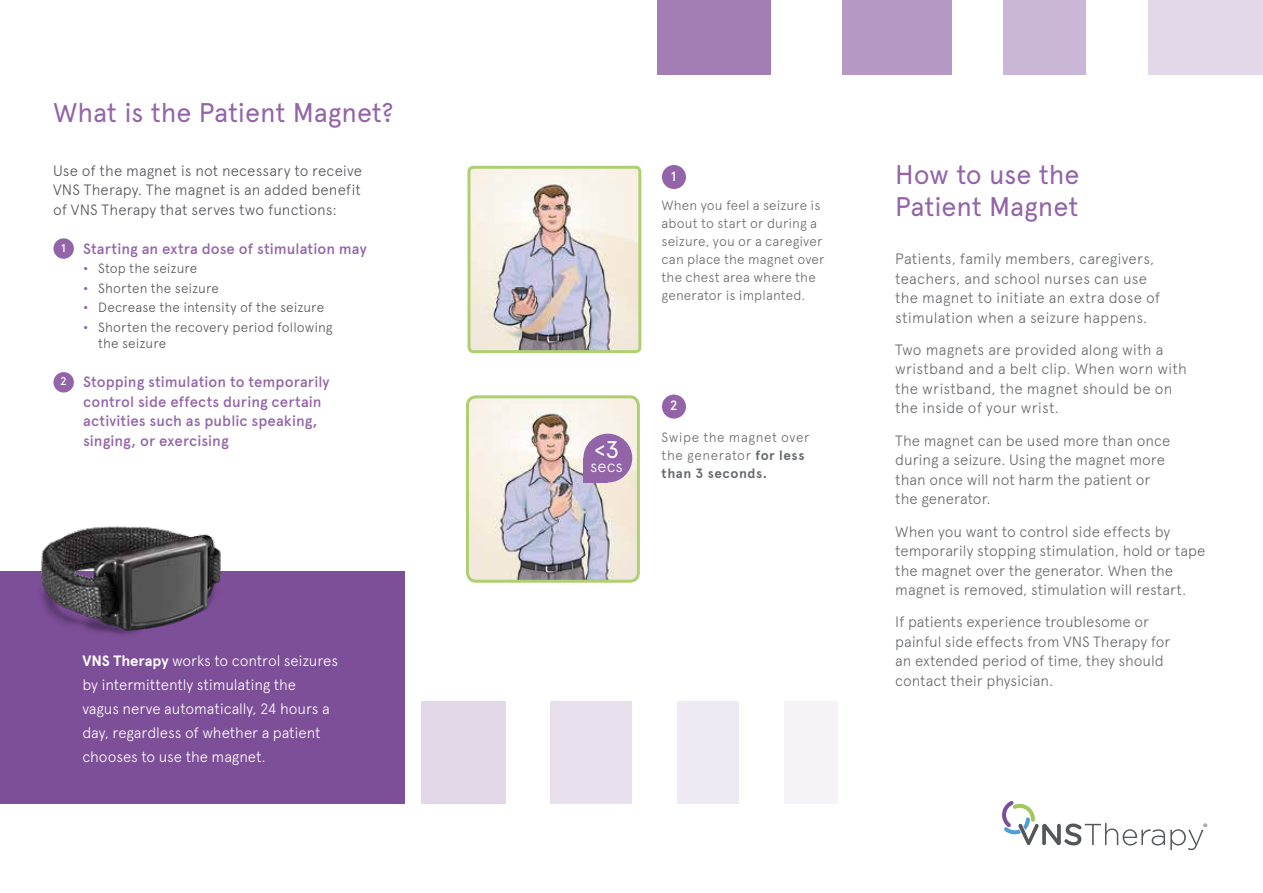
<style>
.page{position:relative;width:1263px;height:893px;background:#fff}
.page>*{position:absolute;margin:0;border:0;box-sizing:border-box;transform-origin:0 0}
.t1{font:27px/31.5px "Apercu Pro";letter-spacing:-.005em;color:#9365a8}
.t2{font:24px "Apercu Pro";color:#fff}
.t3{font:300 16.5px "Apercu Pro";color:#fff}
.t4{font:300 15px/19.5px "Apercu Pro";color:#676a6d}
.t5{font:500 15px/19.5px "Apercu Pro";letter-spacing:.005em;color:#9365a8}
.t6{font:300 15px/24px "Apercu Pro";letter-spacing:-.005em;color:#fff}
.t7{font:300 15px/19.5px "Apercu Pro";letter-spacing:.005em;color:#54565a;text-align:justify}
.t8{font:300 13.5px/18px "Apercu Pro";letter-spacing:.01em;color:#676a6d}
.t9{font:300 13.5px/16.5px "Apercu Pro";letter-spacing:.005em;color:#54565a}
.t10{font:300 13.5px/18px "Apercu Pro";letter-spacing:.04em;color:#676a6d}
.t11{font:500 13.5px "Apercu Pro";color:#fff}
.t12{font:500 11.55px "Apercu Pro";color:#fff}
.t13{font:700 10.95px "Gotham";color:#53565a}
.s1{font-weight:700;color:#9365a8}
.s2{font-weight:700}
</style>
<div class="page">
<div style="left:0;top:571px;width:404px;height:233px;background:#7e4f99"></div>
<img style="left:41px;top:526px;width:180px;height:109px">
<img style="left:471px;top:170px;width:166px;height:179px">
<div style="left:467px;top:166px;width:174px;height:187px;border:3px solid #afcf73;border-radius:4px"></div>
<img style="left:470px;top:399px;width:166px;height:180px">
<div style="left:466px;top:395px;width:174px;height:188px;border:3px solid #afcf73;border-radius:9px"></div>
<div style="left:662px;top:165px;width:24px;height:24px;background:#9365a8;border-radius:50%"></div>
<div style="left:583px;top:434px;width:49px;height:48px;background:#9365a8;border-radius:50%"></div>
<div style="left:583px;top:458px;width:25px;height:24px;background:#9365a8"></div>
<div style="left:662px;top:395px;width:24px;height:24px;background:#9365a8;border-radius:50%"></div>
<div style="left:53px;top:238px;width:21px;height:21px;background:#9365a8;border-radius:50%"></div>
<div style="left:53px;top:372px;width:21px;height:20px;background:#9365a8;border-radius:50%"></div>
<div style="left:657px;top:0;width:114px;height:74px;background:#a37eb5"></div>
<div style="left:842px;top:0;width:109px;height:74px;background:#b698c5"></div>
<div style="left:1003px;top:0;width:83px;height:74px;background:#cab7d7"></div>
<div style="left:1148px;top:0;width:115px;height:74px;background:#e2d8ea"></div>
<div style="left:421px;top:701px;width:84px;height:103px;background:#e3d8e8"></div>
<div style="left:551px;top:701px;width:81px;height:103px;background:#e9e0ed"></div>
<div style="left:677px;top:701px;width:62px;height:103px;background:#efe9f3"></div>
<div style="left:785px;top:701px;width:53px;height:103px;background:#f6f3f8"></div>
<svg style="left:1002px;top:801px;width:201px;height:49px"></svg>
<h1 class="t1" style="left:53px;top:95px;width:342px">What is the Patient Magnet?</h1>
<p class="t7" style="left:53px;top:159px;width:310px">Use of the magnet is not necessary to receive VNS Therapy. The magnet is an added benefit of VNS Therapy that serves two functions:</p>
<p class="t5" style="left:83px;top:237px;width:285px">Starting an extra dose of stimulation may</p>
<p class="t9" style="left:83px;top:259px;width:116px"><span class="s1">•</span> Stop the seizure</p>
<p class="t9" style="left:83px;top:278px;width:137px"><span class="s1">•</span> Shorten the seizure</p>
<p class="t9" style="left:83px;top:298px;width:243px"><span class="s1">•</span> Decrease the intensity of the seizure</p>
<p class="t9" style="left:98px;top:317px;width:236px;text-indent:-15px"><span class="s1">•</span> Shorten the recovery period following the seizure</p>
<p class="t5" style="left:83px;top:371px;width:248px">Stopping stimulation to temporarily control side effects during certain activities such as public speaking, singing, or exercising</p>
<p class="t12" style="left:61px;top:239px;width:6px">1</p>
<p class="t12" style="left:60px;top:373px;width:8px">2</p>
<p class="t6" style="left:82px;top:648px;width:257px"><span class="s2">VNS Therapy</span> works to control seizures by intermittently stimulating the<br>vagus nerve automatically, 24 hours a day, regardless of whether a patient chooses to use the magnet.</p>
<h2 class="t2" style="left:595px;top:431px;width:26px">&lt;3</h2>
<p class="t3" style="left:590px;top:454px;width:34px">secs</p>
<p class="t11" style="left:671px;top:166px;width:7px">1</p>
<p class="t8" style="left:662px;top:195px;width:165px">When you feel a seizure is about to start or during a seizure, you or a caregiver can place the magnet over the chest area where the generator is implanted.</p>
<p class="t11" style="left:670px;top:395px;width:9px">2</p>
<p class="t10" style="left:662px;top:427px;width:149px">Swipe the magnet over the generator <span class="s2">for less than 3 seconds.</span></p>
<h1 class="t1" style="left:895px;top:157px;width:186px">How to use the<br>Patient Magnet</h1>
<p class="t4" style="left:895px;top:248px;width:267px">Patients, family members, caregivers, teachers, and school nurses can use the magnet to initiate an extra dose of stimulation when a seizure happens.</p>
<p class="t4" style="left:895px;top:339px;width:293px">Two magnets are provided along with a wristband and a belt clip. When worn with the wristband, the magnet should be on the inside of your wrist.</p>
<p class="t4" style="left:895px;top:429px;width:277px">The magnet can be used more than once during a seizure. Using the magnet more than once will not harm the patient or the generator.</p>
<p class="t4" style="left:895px;top:520px;width:312px">When you want to control side effects by temporarily stopping stimulation, hold or tape the magnet over the generator. When the magnet is removed, stimulation will restart.</p>
<p class="t4" style="left:895px;top:611px;width:277px">If patients experience troublesome or painful side effects from VNS Therapy for an extended period of time, they should contact their physician.</p>
<p class="t13" style="left:1203px;top:821px;width:6px">®</p>
</div>
